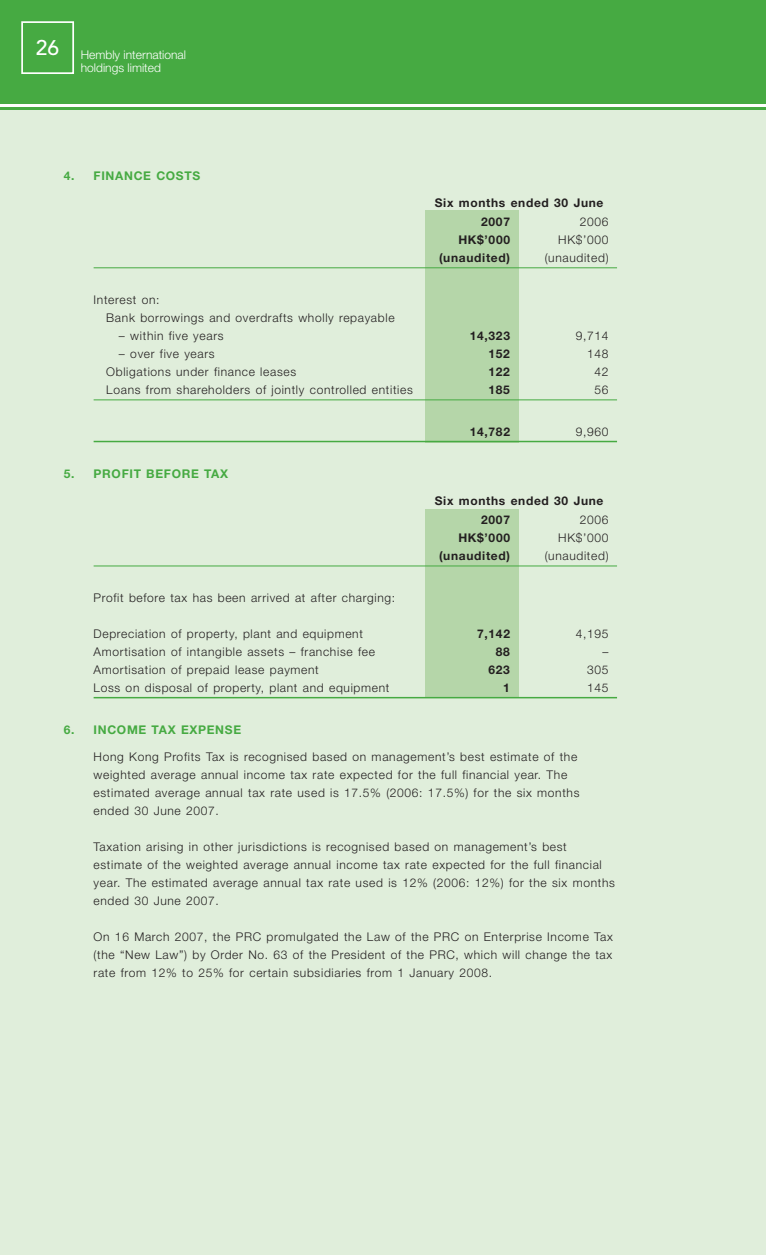
<style>
.page{position:relative;width:766px;height:1255px;background:#fff}
.page>*{position:absolute;margin:0;border:0;box-sizing:border-box;transform-origin:0 0}
.t1{font:300 12px/18px "Helvetica Neue LT Std";letter-spacing:.055em;color:#231f20}
.t2{font:700 12px/19.5px "Helvetica Neue LT Std";letter-spacing:.055em;color:#231f20}
.t3{font:700 12px "Helvetica Neue LT Std";letter-spacing:.055em;color:#46aa42}
.t4{font:300 12px/13.5px "Helvetica Neue LT Std";color:#fff}
</style>
<div class="page">
<div style="left:0;top:106px;width:765px;height:1148px;background:#e0eedb"></div>
<div style="left:0;top:0;width:765px;height:109px;background:#46aa42"></div>
<hr style="left:0;top:104px;width:765px;height:2px;background:#fff">
<div style="left:21px;top:21px;width:53px;height:53px;border:2px solid #fff"></div>
<hr style="left:765px;top:106px;width:1px;height:1148px;background:#e0eedb">
<hr style="left:765px;top:0;width:1px;height:109px;background:#46aa42">
<div style="left:425px;top:210px;width:94px;height:232px;background:#b5d6a9"></div>
<hr style="left:94px;top:267px;width:523px;height:1px;background:#46aa42">
<hr style="left:94px;top:399px;width:523px;height:1px;background:#46aa42">
<hr style="left:94px;top:441px;width:523px;height:1px;background:#46aa42">
<div style="left:425px;top:508px;width:94px;height:189px;background:#b5d6a9"></div>
<hr style="left:94px;top:565px;width:523px;height:1px;background:#46aa42">
<hr style="left:94px;top:697px;width:523px;height:1px;background:#46aa42">
<p class="t4" style="left:81px;top:48px;width:107px;text-indent:-45px"><sup>26</sup> Hembly international holdings limited</p>
<p class="t3" style="left:64px;top:168px;width:138px">4. FINANCE COSTS</p>
<p class="t2" style="left:481px;top:192px;width:124px;text-indent:-46px">Six months ended 30 June<br>2007</p>
<p class="t1" style="left:579px;top:213px;width:30px">2006</p>
<p class="t2" style="left:458px;top:230px;width:53px">HK$’000</p>
<p class="t1" style="left:558px;top:231px;width:52px">HK$’000</p>
<p class="t2" style="left:439px;top:248px;width:72px">(unaudited)</p>
<p class="t1" style="left:544px;top:249px;width:65px">(unaudited)</p>
<p class="t1" style="left:106px;top:291px;width:290px;text-indent:-13px">Interest on:<br>Bank borrowings and overdrafts wholly repayable</p>
<p class="t1" style="left:119px;top:327px;width:106px">– within five years</p>
<p class="t2" style="left:470px;top:326px;width:42px">14,323</p>
<p class="t1" style="left:575px;top:327px;width:34px">9,714</p>
<p class="t1" style="left:119px;top:345px;width:97px">– over five years</p>
<p class="t2" style="left:488px;top:344px;width:23px">152</p>
<p class="t1" style="left:587px;top:345px;width:23px">148</p>
<p class="t1" style="left:106px;top:363px;width:191px">Obligations under finance leases</p>
<p class="t2" style="left:488px;top:362px;width:23px">122</p>
<p class="t1" style="left:594px;top:363px;width:16px">42</p>
<p class="t1" style="left:106px;top:381px;width:308px">Loans from shareholders of jointly controlled entities</p>
<p class="t2" style="left:488px;top:380px;width:23px">185</p>
<p class="t1" style="left:594px;top:381px;width:16px">56</p>
<p class="t2" style="left:470px;top:422px;width:42px">14,782</p>
<p class="t1" style="left:575px;top:423px;width:34px">9,960</p>
<p class="t3" style="left:64px;top:466px;width:166px">5. PROFIT BEFORE TAX</p>
<p class="t2" style="left:481px;top:490px;width:124px;text-indent:-46px">Six months ended 30 June<br>2007</p>
<p class="t1" style="left:579px;top:511px;width:30px">2006</p>
<p class="t2" style="left:458px;top:528px;width:53px">HK$’000</p>
<p class="t1" style="left:558px;top:529px;width:52px">HK$’000</p>
<p class="t2" style="left:439px;top:546px;width:72px">(unaudited)</p>
<p class="t1" style="left:544px;top:547px;width:65px">(unaudited)</p>
<p class="t1" style="left:94px;top:589px;width:303px">Profit before tax has been arrived at after charging:</p>
<p class="t1" style="left:94px;top:625px;width:271px">Depreciation of property, plant and equipment</p>
<p class="t2" style="left:477px;top:624px;width:34px">7,142</p>
<p class="t1" style="left:575px;top:625px;width:34px">4,195</p>
<p class="t1" style="left:94px;top:643px;width:283px">Amortisation of intangible assets – franchise fee</p>
<p class="t2" style="left:496px;top:642px;width:16px">88</p>
<p class="t1" style="left:602px;top:643px;width:7px">–</p>
<p class="t1" style="left:94px;top:661px;width:227px">Amortisation of prepaid lease payment</p>
<p class="t2" style="left:488px;top:660px;width:23px">623</p>
<p class="t1" style="left:587px;top:661px;width:23px">305</p>
<p class="t1" style="left:94px;top:679px;width:297px">Loss on disposal of property, plant and equipment</p>
<p class="t2" style="left:503px;top:678px;width:8px">1</p>
<p class="t1" style="left:587px;top:679px;width:23px">145</p>
<p class="t3" style="left:64px;top:722px;width:179px">6. INCOME TAX EXPENSE</p>
<p class="t1" style="left:94px;top:747px;width:487px">Hong Kong Profits Tax is recognised based on management’s best estimate of the weighted average annual income tax rate expected for the full financial year. The estimated average annual tax rate used is 17.5% (2006: 17.5%) for the six months ended 30 June 2007.</p>
<p class="t1" style="left:94px;top:837px;width:522px">Taxation arising in other jurisdictions is recognised based on management’s best estimate of the weighted average annual income tax rate expected for the full financial year. The estimated average annual tax rate used is 12% (2006: 12%) for the six months ended 30 June 2007.</p>
<p class="t1" style="left:94px;top:927px;width:520px;text-align:justify">On 16 March 2007, the PRC promulgated the Law of the PRC on Enterprise Income Tax (the “New Law”) by Order No. 63 of the President of the PRC, which will change the tax rate from 12% to 25% for certain subsidiaries from 1 January 2008.</p>
</div>
